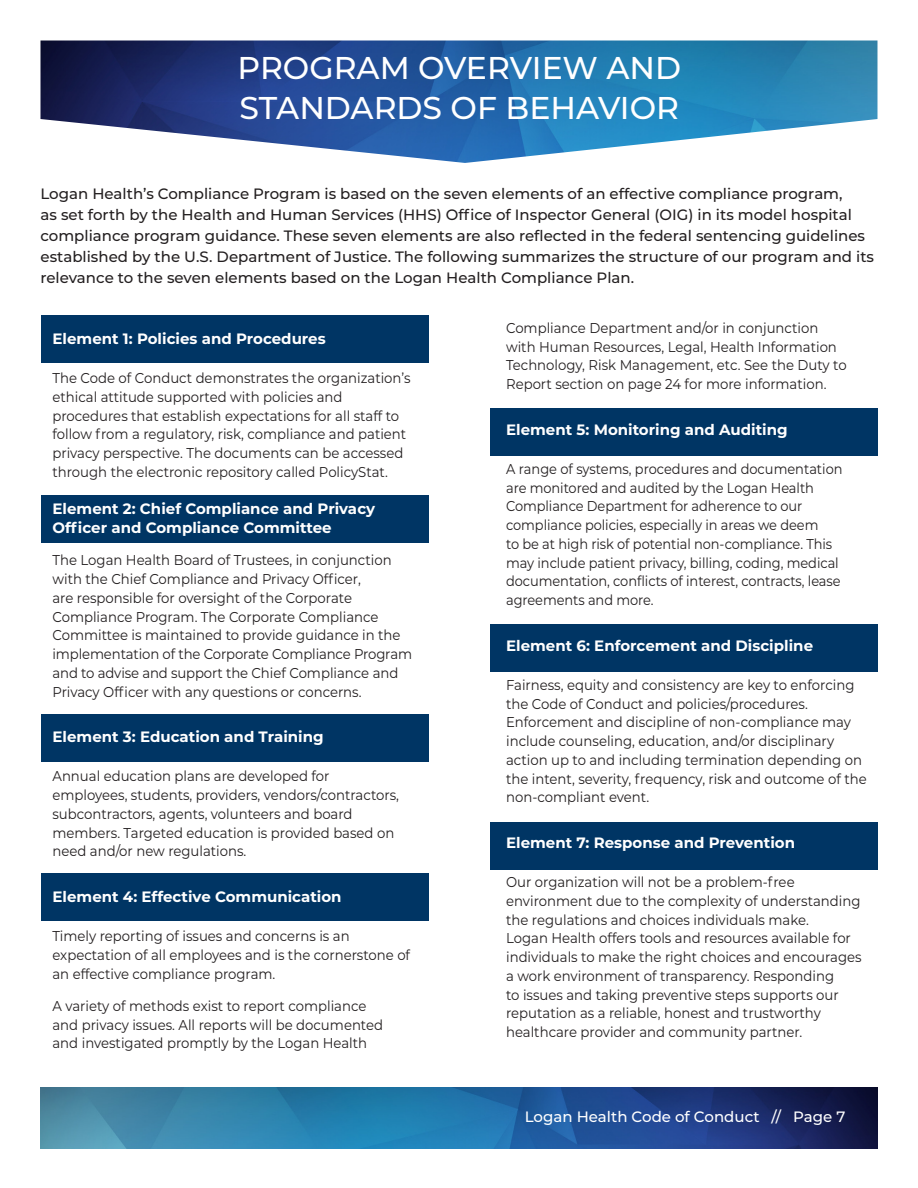
<style>
.page{position:relative;width:918px;height:1188px;background:#fff}
.page>*{position:absolute;margin:0;border:0;box-sizing:border-box;transform-origin:0 0}
.t1{font:500 31.5px "Montserrat";color:#fff}
.t2{font:500 15px/21px "Montserrat";color:#231f20}
.t3{font:700 15px/18.8px "Montserrat";color:#fff}
.t4{font:500 15px "Montserrat";color:#fff}
.t5{font:14.25px/18.8px "Montserrat";color:#231f20;scale:.93 1}
.t6{font:14.25px/18.8px "Montserrat";color:#231f20;scale:.91 1}
</style>
<div class="page">
<img style="left:41px;top:1088px;width:837px;height:60px">
<div style="left:41px;top:714px;width:388px;height:48px;background:#003564"></div>
<div style="left:41px;top:873px;width:388px;height:48px;background:#003564"></div>
<div style="left:41px;top:495px;width:388px;height:48px;background:#003564"></div>
<div style="left:41px;top:315px;width:388px;height:48px;background:#003564"></div>
<img style="left:40px;top:40px;width:838px;height:123px">
<div style="left:490px;top:408px;width:388px;height:48px;background:#003564"></div>
<div style="left:490px;top:624px;width:388px;height:48px;background:#003564"></div>
<div style="left:490px;top:822px;width:388px;height:48px;background:#003564"></div>
<p class="t1" style="left:238px;top:45px;width:445px">PROGRAM OVERVIEW AND</p>
<p class="t1" style="left:240px;top:86px;width:441px">STANDARDS OF BEHAVIOR</p>
<p class="t2" style="left:40px;top:183px;width:835px">Logan Health’s Compliance Program is based on the seven elements of an effective compliance program,<br>as set forth by the Health and Human Services (HHS) Office of Inspector General (OIG) in its model hospital compliance program guidance. These seven elements are also reflected in the federal sentencing guidelines established by the U.S. Department of Justice. The following summarizes the structure of our program and its relevance to the seven elements based on the Logan Health Compliance Plan.</p>
<p class="t3" style="left:52px;top:329px;width:275px">Element 1: Policies and Procedures</p>
<p class="t5" style="left:52px;top:368px;width:386px">The Code of Conduct demonstrates the organization’s ethical attitude supported with policies and procedures that establish expectations for all staff to follow from a regulatory, risk, compliance and patient privacy perspective. The documents can be accessed through the electronic repository called PolicyStat.</p>
<p class="t3" style="left:52px;top:499px;width:324px">Element 2: Chief Compliance and Privacy<br>Officer and Compliance Committee</p>
<p class="t5" style="left:52px;top:551px;width:388px">The Logan Health Board of Trustees, in conjunction with the Chief Compliance and Privacy Officer,<br>are responsible for oversight of the Corporate Compliance Program. The Corporate Compliance Committee is maintained to provide guidance in the implementation of the Corporate Compliance Program and to advise and support the Chief Compliance and Privacy Officer with any questions or concerns.</p>
<p class="t3" style="left:52px;top:727px;width:273px">Element 3: Education and Training</p>
<p class="t5" style="left:52px;top:767px;width:374px">Annual education plans are developed for employees, students, providers, vendors/contractors, subcontractors, agents, volunteers and board members. Targeted education is provided based on need and/or new regulations.</p>
<p class="t3" style="left:52px;top:887px;width:291px">Element 4: Effective Communication</p>
<p class="t5" style="left:52px;top:926px;width:386px">Timely reporting of issues and concerns is an expectation of all employees and is the cornerstone of an effective compliance program.</p>
<p class="t5" style="left:52px;top:996px;width:357px">A variety of methods exist to report compliance and privacy issues. All reports will be documented and investigated promptly by the Logan Health</p>
<p class="t5" style="left:506px;top:318px;width:368px">Compliance Department and/or in conjunction with Human Resources, Legal, Health Information Technology, Risk Management, etc. See the Duty to Report section on page 24 for more information.</p>
<p class="t3" style="left:506px;top:419px;width:283px">Element 5: Monitoring and Auditing</p>
<p class="t6" style="left:506px;top:459px;width:371px">A range of systems, procedures and documentation are monitored and audited by the Logan Health Compliance Department for adherence to our compliance policies, especially in areas we deem<br>to be at high risk of potential non-compliance. This may include patient privacy, billing, coding, medical documentation, conflicts of interest, contracts, lease agreements and more.</p>
<p class="t3" style="left:506px;top:635px;width:309px">Element 6: Enforcement and Discipline</p>
<p class="t5" style="left:506px;top:675px;width:389px">Fairness, equity and consistency are key to enforcing the Code of Conduct and policies/procedures.<br>Enforcement and discipline of non-compliance may include counseling, education, and/or disciplinary action up to and including termination depending on the intent, severity, frequency, risk and outcome of the non-compliant event.</p>
<p class="t3" style="left:506px;top:833px;width:290px">Element 7: Response and Prevention</p>
<p class="t5" style="left:506px;top:872px;width:384px">Our organization will not be a problem-free environment due to the complexity of understanding the regulations and choices individuals make.<br>Logan Health offers tools and resources available for individuals to make the right choices and encourages a work environment of transparency. Responding<br>to issues and taking preventive steps supports our reputation as a reliable, honest and trustworthy healthcare provider and community partner.</p>
<p class="t4" style="left:525px;top:1106px;width:322px">Logan Health Code of Conduct // Page 7</p>
</div>
